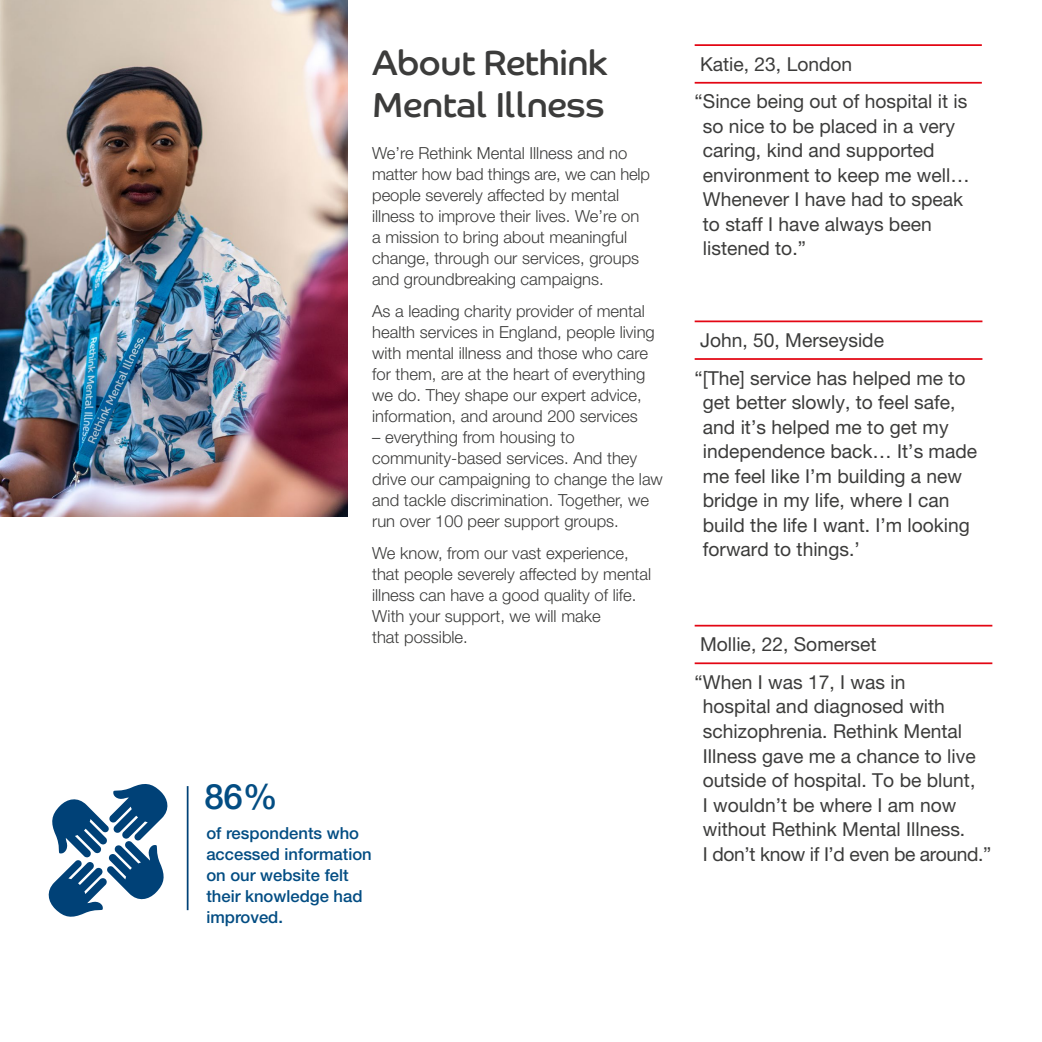
<style>
.page{position:relative;width:1042px;height:1042px;background:#fff}
.page>*{position:absolute;margin:0;border:0;box-sizing:border-box;transform-origin:0 0}
.Header_2_Co-rethink{font:35px/42px "Co Rethink";letter-spacing:-.01em;color:#3c3c3b}
.Header_2_Co-rethink-2{font:500 35px "Helvetica Neue LT Pro";color:#034d83}
.pull_quotes{font:19.25px/24.5px "Helvetica Neue LT Pro";color:#3c3c3b}
.Body_style{font:300 16.62px/21px "Helvetica Neue LT Pro";color:#3c3c3b}
.Body_style-2{font:500 16.62px/21px "Helvetica Neue LT Pro";color:#034d83}
</style>
<div class="page">
<img style="left:0;top:0;width:347px;height:516px">
<hr style="left:694px;top:44px;width:288px;height:2px;background:#e30613">
<hr style="left:694px;top:82px;width:288px;height:2px;background:#e30613">
<hr style="left:694px;top:320px;width:288px;height:2px;background:#e30613">
<hr style="left:694px;top:358px;width:288px;height:2px;background:#e30613">
<hr style="left:187px;top:786px;width:1px;height:124px;background:#004177">
<svg style="left:48px;top:784px;width:120px;height:133px"></svg>
<hr style="left:694px;top:625px;width:298px;height:1px;background:#e30613">
<hr style="left:694px;top:662px;width:298px;height:2px;background:#e30613">
<p class="Header_2_Co-rethink" style="left:372px;top:42px;width:237px">About Rethink<br>Mental Illness</p>
<p class="Body_style" style="left:372px;top:143px;width:279px">We’re Rethink Mental Illness and no matter how bad things are, we can help people severely affected by mental illness to improve their lives. We’re on a mission to bring about meaningful change, through our services, groups and groundbreaking campaigns.</p>
<p class="Body_style" style="left:372px;top:300px;width:284px">As a leading charity provider of mental health services in England, people living with mental illness and those who care for them, are at the heart of everything we do. They shape our expert advice, information, and around 200 services</p>
<p class="Body_style" style="left:372px;top:426px;width:292px">– everything from housing to community-based services. And they drive our campaigning to change the law and tackle discrimination. Together, we run over 100 peer support groups.</p>
<p class="Body_style" style="left:372px;top:542px;width:281px">We know, from our vast experience, that people severely affected by mental illness can have a good quality of life.<br>With your support, we will make<br>that possible.</p>
<p class="Header_2_Co-rethink-2" style="left:204px;top:775px;width:75px">86%</p>
<p class="Body_style-2" style="left:206px;top:822px;width:167px">of respondents who accessed information on our website felt their knowledge had improved.</p>
<p class="pull_quotes" style="left:700px;top:51px;width:154px">Katie, 23, London</p>
<p class="pull_quotes" style="left:703px;top:89px;width:268px;text-indent:-8px">“Since being out of hospital it is so nice to be placed in a very caring, kind and supported environment to keep me well…<br>Whenever I have had to speak to staff I have always been listened to.”</p>
<p class="pull_quotes" style="left:700px;top:328px;width:186px">John, 50, Merseyside</p>
<p class="pull_quotes" style="left:703px;top:365px;width:276px;text-indent:-8px">“[The] service has helped me to get better slowly, to feel safe, and it’s helped me to get my independence back… It’s made me feel like I’m building a new bridge in my life, where I can build the life I want. I’m looking forward to things.’</p>
<p class="pull_quotes" style="left:700px;top:632px;width:178px">Mollie, 22, Somerset</p>
<p class="pull_quotes" style="left:703px;top:669px;width:290px;text-indent:-8px">“When I was 17, I was in<br>hospital and diagnosed with schizophrenia. Rethink Mental<br>Illness gave me a chance to live outside of hospital. To be blunt,<br>I wouldn’t be where I am now without Rethink Mental Illness.<br>I don’t know if I’d even be around.”</p>
</div>
